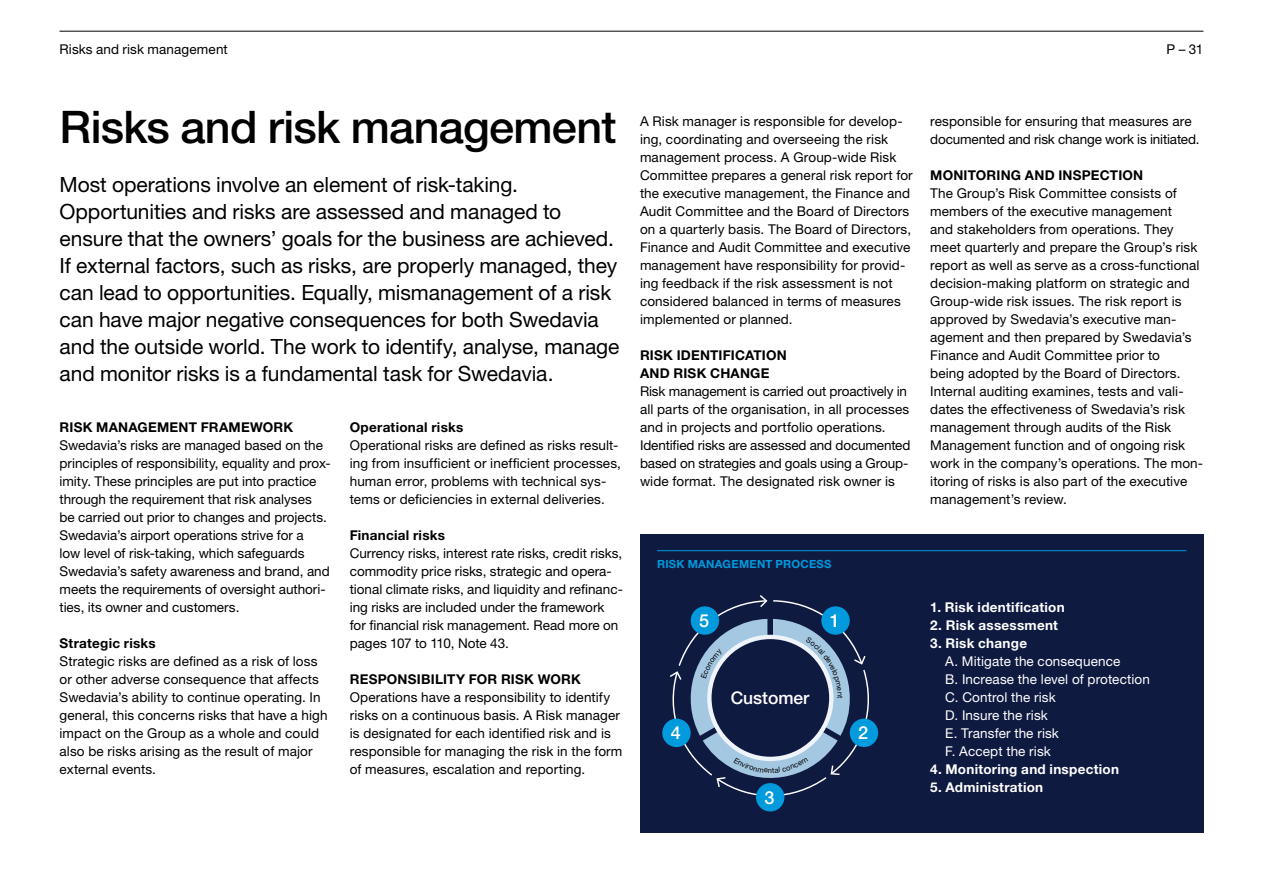
<style>
.page{position:relative;width:1263px;height:893px;background:#fff}
.page>*{position:absolute;margin:0;border:0;box-sizing:border-box;transform-origin:0 0}
.t1{font:500 45px "Helvetica Neue LT Std";letter-spacing:-.015em;color:#000}
.Body_Ingress{font:21px/27px "Helvetica Neue LT Std";letter-spacing:-.005em;color:#000}
.t2{font:500 18px "Helvetica Neue LT Std";color:#fff}
.t3{font:500 17.4px "Helvetica Neue LT Std";color:#fff}
.Body_Text__Bröd{font:13.5px/18px "Helvetica Neue LT Std";letter-spacing:.01em;color:#000}
.Body_Text__Bröd-2{font:13.5px/18px "Helvetica Neue LT Std";letter-spacing:.01em;color:#fff}
.Body_H4_Mellanrubrik{font:700 13.5px/18px "Helvetica Neue LT Std";letter-spacing:.015em;color:#000}
.Body_Text__Bröd-3{font:700 13.5px "Helvetica Neue LT Std";letter-spacing:.02em;color:#fff}
.Brödtext_Mellan_2_23{font:700 13.5px "Helvetica Neue LT Std";letter-spacing:.02em;color:#000}
.Faktaruta_Caption_To{font:700 11.25px "Helvetica Neue LT Std";letter-spacing:.025em;color:#009add}
.s1{font-weight:700}
</style>
<div class="page">
<div style="left:640px;top:534px;width:563px;height:299px;background:#0f1a41"></div>
<hr style="left:657px;top:550px;width:529px;height:1px;background:#009add">
<div style="left:850px;top:719px;width:28px;height:28px;background:#009add;border-radius:50%"></div>
<div style="left:756px;top:783px;width:28px;height:28px;background:#009add;border-radius:50%"></div>
<svg style="left:662px;top:719px;width:29px;height:28px"></svg>
<hr style="left:60px;top:31px;width:1143px;height:1px;background:#000">
<svg style="left:666px;top:595px;width:209px;height:207px"></svg>
<p class="Body_Text__Bröd" style="left:60px;top:40px;width:170px">Risks and risk management</p>
<p class="Body_Text__Bröd" style="left:1166px;top:40px;width:38px">P – 31</p>
<h1 class="t1" style="left:60px;top:100px;width:558px">Risks and risk management</h1>
<p class="Body_Ingress" style="left:60px;top:170px;width:561px">Most operations involve an element of risk-taking.<br>Opportunities and risks are assessed and managed to ensure that the owners’ goals for the business are achieved.<br>If external factors, such as risks, are properly managed, they can lead to opportunities. Equally, mismanagement of a risk can have major negative consequences for both Swedavia and the outside world. The work to identify, analyse, manage and monitor risks is a fundamental task for Swedavia.</p>
<h4 class="Body_H4_Mellanrubrik" style="left:60px;top:418px;width:235px">RISK MANAGEMENT FRAMEWORK</h4>
<p class="Body_Text__Bröd" style="left:60px;top:436px;width:273px">Swedavia’s risks are managed based on the principles of responsibility, equality and prox&shy;imity. These principles are put into practice through the requirement that risk analyses<br>be carried out prior to changes and projects.<br>Swedavia’s airport operations strive for a<br>low level of risk-taking, which safeguards Swedavia’s safety awareness and brand, and meets the requirements of oversight authori&shy;ties, its owner and customers.</p>
<p class="Brödtext_Mellan_2_23" style="left:60px;top:635px;width:98px">Strategic risks</p>
<p class="Body_Text__Bröd" style="left:60px;top:652px;width:269px">Strategic risks are defined as a risk of loss or other adverse consequence that affects Swedavia’s ability to continue operating. In general, this concerns risks that have a high impact on the Group as a whole and could also be risks arising as the result of major external events.</p>
<p class="Brödtext_Mellan_2_23" style="left:350px;top:419px;width:115px">Operational risks</p>
<p class="Body_Text__Bröd" style="left:350px;top:436px;width:273px">Operational risks are defined as risks result&shy;ing from insufficient or inefficient processes, human error, problems with technical sys&shy;tems or deficiencies in external deliveries.</p>
<p class="Brödtext_Mellan_2_23" style="left:350px;top:527px;width:97px">Financial risks</p>
<p class="Body_Text__Bröd" style="left:350px;top:544px;width:275px">Currency risks, interest rate risks, credit risks, commodity price risks, strategic and opera&shy;tional climate risks, and liquidity and refinanc&shy;ing risks are included under the framework for financial risk management. Read more on pages 107 to 110, Note 43.</p>
<h4 class="Body_H4_Mellanrubrik" style="left:350px;top:670px;width:233px">RESPONSIBILITY FOR RISK WORK</h4>
<p class="Body_Text__Bröd" style="left:350px;top:688px;width:274px">Operations have a responsibility to identify risks on a continuous basis. A Risk manager is designated for each identified risk and is responsible for managing the risk in the form of measures, escalation and reporting.</p>
<p class="Body_Text__Bröd" style="left:640px;top:112px;width:274px">A Risk manager is responsible for develop&shy;ing, coordinating and overseeing the risk management process. A Group-wide Risk Committee prepares a general risk report for the executive management, the Finance and Audit Committee and the Board of Directors on a quarterly basis. The Board of Directors, Finance and Audit Committee and executive management have responsibility for provid&shy;ing feedback if the risk assessment is not considered balanced in terms of measures implemented or planned.</p>
<h4 class="Body_H4_Mellanrubrik" style="left:640px;top:346px;width:148px">RISK IDENTIFICATION<br>AND RISK CHANGE</h4>
<p class="Body_Text__Bröd" style="left:640px;top:382px;width:272px">Risk management is carried out proactively in all parts of the organisation, in all processes and in projects and portfolio operations.<br>Identified risks are assessed and documented based on strategies and goals using a Group&shy;wide format. The designated risk owner is</p>
<p class="Body_Text__Bröd" style="left:930px;top:112px;width:271px">responsible for ensuring that measures are documented and risk change work is initiated.</p>
<h4 class="Body_H4_Mellanrubrik" style="left:930px;top:166px;width:214px">MONITORING AND INSPECTION</h4>
<p class="Body_Text__Bröd" style="left:930px;top:184px;width:274px">The Group’s Risk Committee consists of members of the executive management<br>and stakeholders from operations. They meet quarterly and prepare the Group’s risk report as well as serve as a cross-functional decision-making platform on strategic and Group-wide risk issues. The risk report is approved by Swedavia’s executive man&shy;agement and then prepared by Swedavia’s Finance and Audit Committee prior to<br>being adopted by the Board of Directors.<br>Internal auditing examines, tests and vali&shy;dates the effectiveness of Swedavia’s risk management through audits of the Risk Management function and of ongoing risk work in the company’s operations. The mon&shy;itoring of risks is also part of the executive management’s review.</p>
<h4 class="Faktaruta_Caption_To" style="left:657px;top:557px;width:176px">RISK MANAGEMENT PROCESS</h4>
<p class="t2" style="left:699px;top:610px;width:12px">5</p>
<p class="t2" style="left:830px;top:610px;width:12px">1</p>
<p class="t2" style="left:671px;top:722px;width:12px">4</p>
<p class="t3" style="left:731px;top:688px;width:80px">Customer</p>
<p class="t2" style="left:764px;top:787px;width:12px">3</p>
<p class="t2" style="left:858px;top:722px;width:12px">2</p>
<p class="Body_Text__Bröd-3" style="left:930px;top:599px;width:136px">1. Risk identification</p>
<p class="Body_Text__Bröd-3" style="left:930px;top:617px;width:129px">2. Risk assessment</p>
<p class="Body_Text__Bröd-2" style="left:945px;top:634px;width:206px;text-indent:-15px"><span class="s1">3. Risk change<br></span>A. Mitigate the consequence<br>B. Increase the level of protection<br>C. Control the risk<br>D. Insure the risk<br>E. Transfer the risk<br>F. Accept the risk</p>
<p class="Body_Text__Bröd-3" style="left:930px;top:761px;width:190px">4. Monitoring and inspection</p>
<p class="Body_Text__Bröd-3" style="left:930px;top:779px;width:114px">5. Administration</p>
</div>
